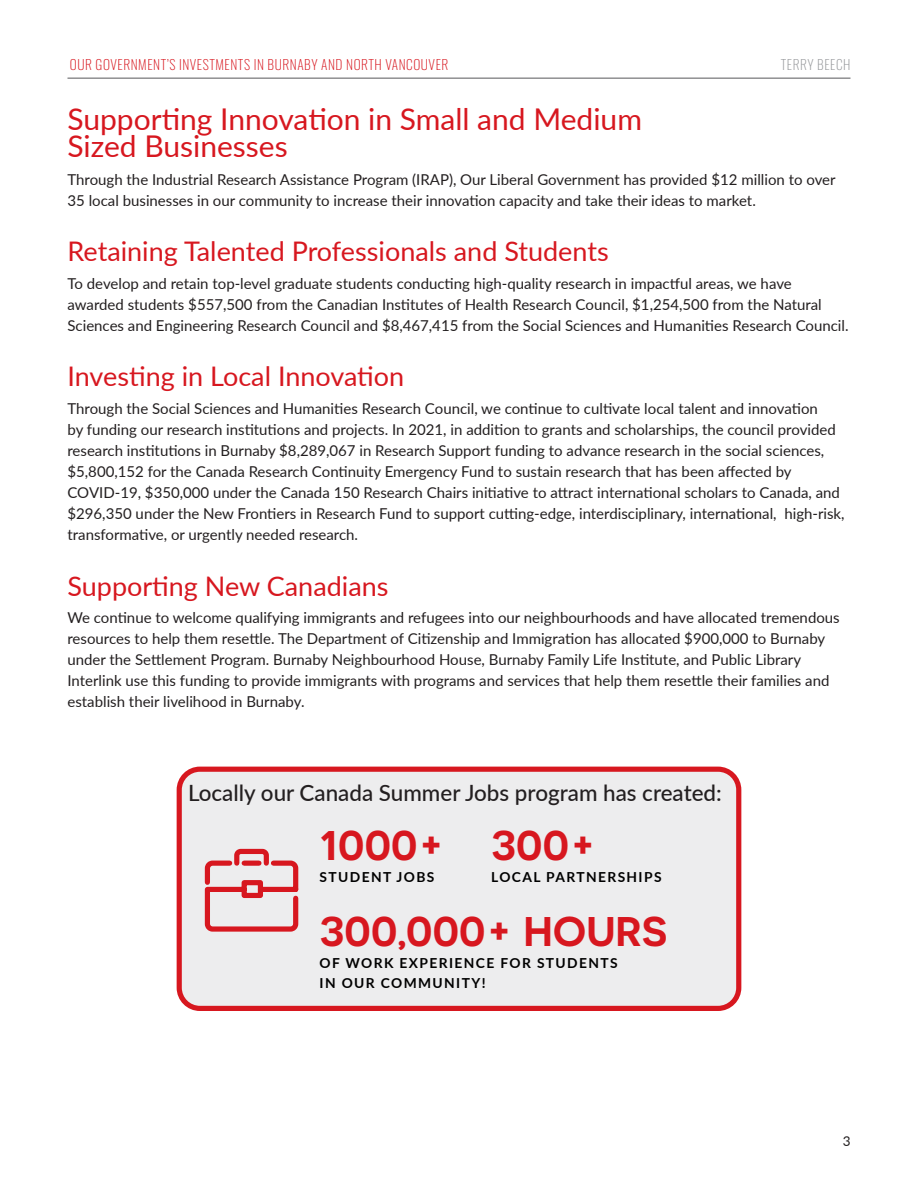
<style>
.page{position:relative;width:918px;height:1188px;background:#fff}
.page>*{position:absolute;margin:0;border:0;box-sizing:border-box;transform-origin:0 0}
.Body{font:600 41.4px "Novecentosanswide";letter-spacing:.005em;color:#d7171f}
.Body-2{font:30px/27px "Lato";color:#d7171f}
.Body-3{font:27px "Lato";color:#d7171f}
.t1{font:500 22.35px "Lato";color:#231f20}
.Body-4{font:15px/21px "Lato";color:#231f20}
.Allcap_Subtitles{font:700 13.8px/20.7px "Lato";letter-spacing:.1em;color:#000}
.t2{font:200 13.5px "Oswald";letter-spacing:.04em;color:#d7171f}
.t3{font:200 13.5px "Oswald";letter-spacing:.04em;color:#95979a}
.t4{font:13.5px "Lato";color:#231f20}
</style>
<div class="page">
<hr style="left:68px;top:78px;width:782px;height:1px;background:#57585a">
<div style="left:179px;top:769px;width:560px;height:239px;background:#ededee;border-radius:21px"></div>
<div style="left:177px;top:767px;width:564px;height:244px;border:5px solid #d7171f;border-radius:21px"></div>
<svg style="left:204px;top:848px;width:95px;height:84px"></svg>
<p class="t2" style="left:70px;top:53px;width:380px">OUR GOVERNMENT’S INVESTMENTS IN BURNABY AND NORTH VANCOUVER</p>
<p class="t3" style="left:781px;top:53px;width:71px">TERRY BEECH</p>
<p class="Body-2" style="left:68px;top:104px;width:576px">Supporting Innovation in Small and Medium<br>Sized Businesses</p>
<p class="Body-4" style="left:68px;top:168px;width:770px">Through the Industrial Research Assistance Program (IRAP), Our Liberal Government has provided $12 million to over<br>35 local businesses in our community to increase their innovation capacity and take their ideas to market.</p>
<p class="Body-3" style="left:68px;top:232px;width:543px">Retaining Talented Professionals and Students</p>
<p class="Body-4" style="left:68px;top:272px;width:783px">To develop and retain top-level graduate students conducting high-quality research in impactful areas, we have awarded students $557,500 from the Canadian Institutes of Health Research Council, $1,254,500 from the Natural<br>Sciences and Engineering Research Council and $8,467,415 from the Social Sciences and Humanities Research Council.</p>
<p class="Body-3" style="left:68px;top:357px;width:338px">Investing in Local Innovation</p>
<p class="Body-4" style="left:68px;top:398px;width:779px">Through the Social Sciences and Humanities Research Council, we continue to cultivate local talent and innovation<br>by funding our research institutions and projects. In 2021, in addition to grants and scholarships, the council provided research institutions in Burnaby $8,289,067 in Research Support funding to advance research in the social sciences, $5,800,152 for the Canada Research Continuity Emergency Fund to sustain research that has been affected by COVID-19, $350,000 under the Canada 150 Research Chairs initiative to attract international scholars to Canada, and $296,350 under the New Frontiers in Research Fund to support cutting-edge, interdisciplinary, international, high-risk, transformative, or urgently needed research.</p>
<p class="Body-3" style="left:68px;top:567px;width:323px">Supporting New Canadians</p>
<p class="Body-4" style="left:68px;top:607px;width:774px">We continue to welcome qualifying immigrants and refugees into our neighbourhoods and have allocated tremendous resources to help them resettle. The Department of Citizenship and Immigration has allocated $900,000 to Burnaby under the Settlement Program. Burnaby Neighbourhood House, Burnaby Family Life Institute, and Public Library Interlink use this funding to provide immigrants with programs and services that help them resettle their families and establish their livelihood in Burnaby.</p>
<h1 class="t1" style="left:188px;top:776px;width:535px">Locally our Canada Summer Jobs program has created:</h1>
<p class="Body" style="left:320px;top:821px;width:127px">1000+</p>
<p class="Allcap_Subtitles" style="left:320px;top:866px;width:116px">STUDENT JOBS</p>
<p class="Body" style="left:491px;top:821px;width:107px">300+</p>
<p class="Allcap_Subtitles" style="left:491px;top:866px;width:172px">LOCAL PARTNERSHIPS</p>
<p class="Body" style="left:320px;top:906px;width:349px">300,000+ HOURS</p>
<p class="Allcap_Subtitles" style="left:320px;top:952px;width:300px">OF WORK EXPERIENCE FOR STUDENTS<br>IN OUR COMMUNITY!</p>
<p class="t4" style="left:843px;top:1131px;width:9px">3</p>
</div>
